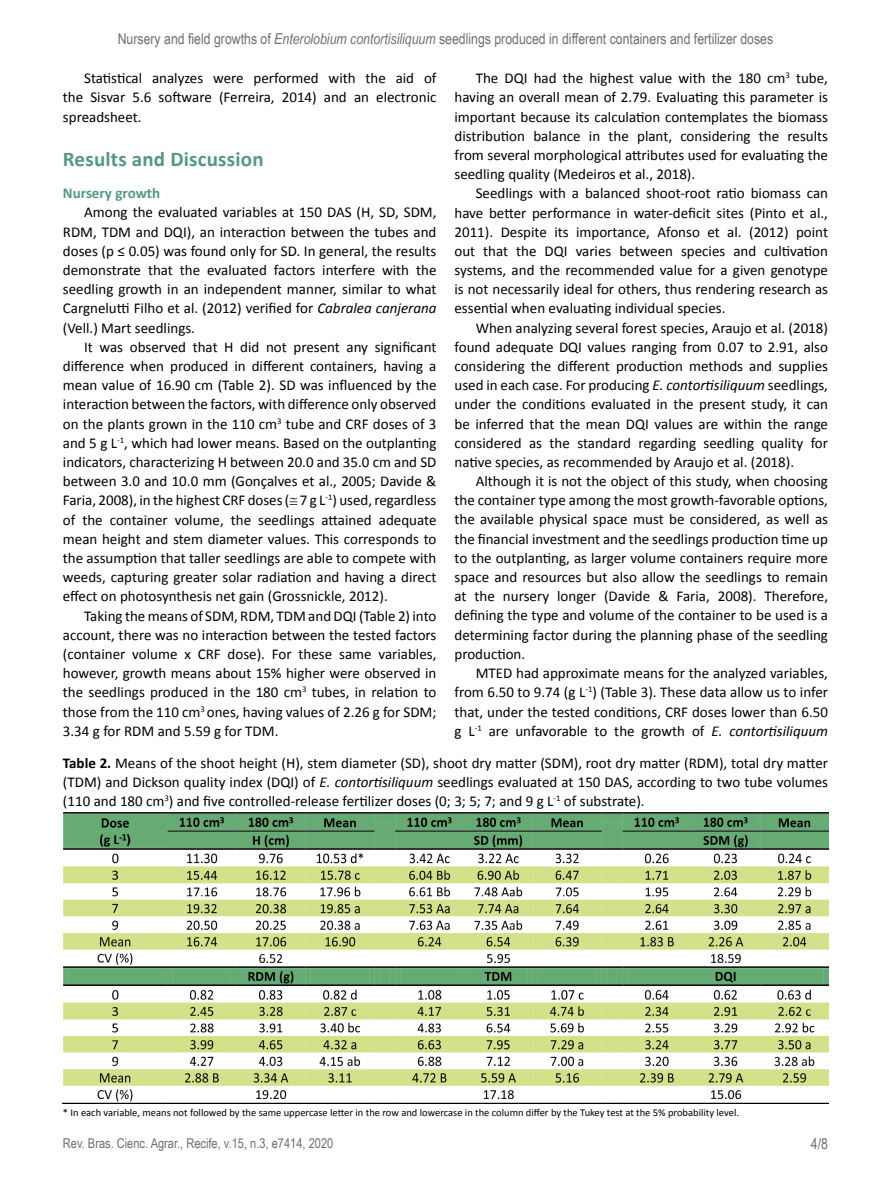
<style>
.page{position:relative;width:891px;height:1188px;background:#fff}
.page>*{position:absolute;margin:0;border:0;box-sizing:border-box;transform-origin:0 0}
.t1{font:700 21px "Calibri";letter-spacing:.01em;color:#549788}
.t2{font:15px/19.2px "Calibri";color:#000;text-align:justify}
.t3{font:15px "Arial Narrow";color:#706f6f}
.t4{font:700 15px "Calibri";color:#549788}
.t5{font:13.5px "Arial Narrow";color:#706f6f}
.t6{font:10.5px "Calibri";color:#000}
.s1{font-style:italic}
.s2{font-weight:700}
</style>
<div class="page">
<img style="left:63px;top:812px;width:765px;height:292px">
<p class="t3" style="left:118px;top:28px;width:657px">Nursery and field growths of <span class="s1">Enterolobium contortisiliquum</span> seedlings produced in different containers and fertilizer doses</p>
<p class="t2" style="left:63px;top:69px;width:375px;text-indent:21px">Statistical analyzes were performed with the aid of the Sisvar 5.6 software (Ferreira, 2014) and an electronic spreadsheet.</p>
<h1 class="t1" style="left:63px;top:146px;width:202px">Results and Discussion</h1>
<p class="t4" style="left:63px;top:184px;width:99px">Nursery growth</p>
<p class="t2" style="left:63px;top:203px;width:375px;text-indent:21px">Among the evaluated variables at 150 DAS (H, SD, SDM, RDM, TDM and DQI), an interaction between the tubes and doses (p ≤ 0.05) was found only for SD. In general, the results demonstrate that the evaluated factors interfere with the seedling growth in an independent manner, similar to what Cargnelutti Filho et al. (2012) verified for <span class="s1">Cabralea canjerana </span>(Vell.) Mart seedlings.</p>
<p class="t2" style="left:63px;top:337px;width:375px;text-indent:21px">It was observed that H did not present any significant difference when produced in different containers, having a mean value of 16.90 cm (Table 2). SD was influenced by the interaction between the factors, with difference only observed on the plants grown in the 110 cm<sup>3</sup> tube and CRF doses of 3 and 5 g L<sup>-1</sup>, which had lower means. Based on the outplanting indicators, characterizing H between 20.0 and 35.0 cm and SD between 3.0 and 10.0 mm (Gonçalves et al., 2005; Davide &amp; Faria, 2008), in the highest CRF doses (≅ 7 g L<sup>-1</sup>) used, regardless of the container volume, the seedlings attained adequate mean height and stem diameter values. This corresponds to the assumption that taller seedlings are able to compete with weeds, capturing greater solar radiation and having a direct effect on photosynthesis net gain (Grossnickle, 2012).</p>
<p class="t2" style="left:63px;top:606px;width:375px;text-indent:21px">Taking the means of SDM, RDM, TDM and DQI (Table 2) into account, there was no interaction between the tested factors (container volume x CRF dose). For these same variables, however, growth means about 15% higher were observed in the seedlings produced in the 180 cm<sup>3</sup> tubes, in relation to those from the 110 cm<sup>3</sup> ones, having values of 2.26 g for SDM; 3.34 g for RDM and 5.59 g for TDM.</p>
<p class="t2" style="left:455px;top:69px;width:375px;text-indent:21px">The DQI had the highest value with the 180 cm<sup>3</sup> tube, having an overall mean of 2.79. Evaluating this parameter is important because its calculation contemplates the biomass distribution balance in the plant, considering the results from several morphological attributes used for evaluating the seedling quality (Medeiros et al., 2018).</p>
<p class="t2" style="left:455px;top:184px;width:375px;text-indent:21px">Seedlings with a balanced shoot-root ratio biomass can have better performance in water-deficit sites (Pinto et al., 2011). Despite its importance, Afonso et al. (2012) point out that the DQI varies between species and cultivation systems, and the recommended value for a given genotype is not necessarily ideal for others, thus rendering research as essential when evaluating individual species.</p>
<p class="t2" style="left:455px;top:318px;width:375px;text-indent:21px">When analyzing several forest species, Araujo et al. (2018) found adequate DQI values ranging from 0.07 to 2.91, also considering the different production methods and supplies used in each case. For producing <span class="s1">E. contortisiliquum</span> seedlings, under the conditions evaluated in the present study, it can be inferred that the mean DQI values are within the range considered as the standard regarding seedling quality for native species, as recommended by Araujo et al. (2018).</p>
<p class="t2" style="left:455px;top:472px;width:375px;text-indent:21px">Although it is not the object of this study, when choosing the container type among the most growth-favorable options, the available physical space must be considered, as well as the financial investment and the seedlings production time up to the outplanting, as larger volume containers require more space and resources but also allow the seedlings to remain at the nursery longer (Davide &amp; Faria, 2008). Therefore, defining the type and volume of the container to be used is a determining factor during the planning phase of the seedling production.</p>
<p class="t2" style="left:454px;top:663px;width:375px;text-indent:21px">MTED had approximate means for the analyzed variables, from 6.50 to 9.74 (g L<sup>-1</sup>) (Table 3). These data allow us to infer that, under the tested conditions, CRF doses lower than 6.50 g L<sup>-1</sup> are unfavorable to the growth of <span class="s1">E. contortisiliquum</span></p>
<p class="t2" style="left:63px;top:754px;width:767px;line-height:18.8px"><span class="s2">Table 2.</span> Means of the shoot height (H), stem diameter (SD), shoot dry matter (SDM), root dry matter (RDM), total dry matter (TDM) and Dickson quality index (DQI) of <span class="s1">E. contortisiliquum</span> seedlings evaluated at 150 DAS, according to two tube volumes (110 and 180 cm<sup>3</sup>) and five controlled-release fertilizer doses (0; 3; 5; 7; and 9 g L<sup>-1</sup> of substrate).</p>
<p class="t6" style="left:63px;top:1106px;width:678px">* In each variable, means not followed by the same uppercase letter in the row and lowercase in the column differ by the Tukey test at the 5% probability level.</p>
<p class="t5" style="left:63px;top:1134px;width:272px">Rev. Bras. Cienc. Agrar., Recife, v.15, n.3, e7414, 2020</p>
<p class="t3" style="left:811px;top:1133px;width:19px">4/8</p>
</div>
